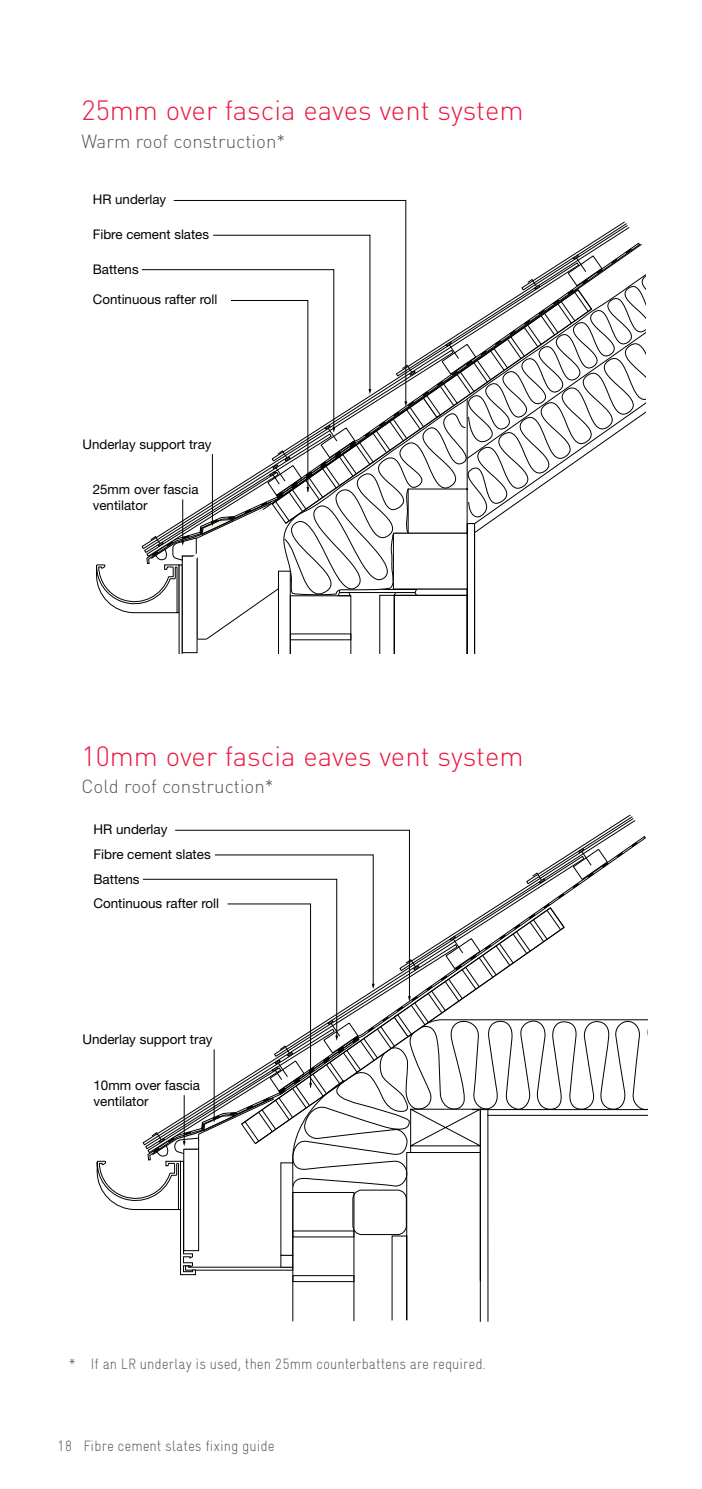
<style>
.page{position:relative;width:702px;height:1489px;background:#fff}
.page>*{position:absolute;margin:0;border:0;box-sizing:border-box;transform-origin:0 0}
.t1{font:300 27.5px "DIN Pro";color:#ed1844}
.t2{font:300 18.75px "DIN Pro";color:#58595b}
.t3{font:300 15px "Gravur Condensed";color:#5b6063}
.t4{font:13.5px/25px "Helvetica Neue";color:#000}
.t5{font:13.25px/16px "Helvetica Neue";color:#000}
</style>
<div class="page">
<svg style="left:173px;top:200px;width:233px;height:21px"></svg>
<svg style="left:292px;top:1275px;width:196px;height:47px"></svg>
<hr style="left:487px;top:1114px;width:160px;height:1px;background:#000">
<svg style="left:96px;top:814px;width:540px;height:461px"></svg>
<svg style="left:96px;top:221px;width:549px;height:432px"></svg>
<h1 class="t1" style="left:81px;top:92px;width:443px">25mm over fascia eaves vent system</h1>
<h2 class="t2" style="left:81px;top:128px;width:205px">Warm roof construction*</h2>
<p class="t5" style="left:93px;top:192px;width:75px">HR underlay</p>
<p class="t5" style="left:93px;top:227px;width:118px">Fibre cement slates</p>
<p class="t5" style="left:93px;top:262px;width:47px">Battens</p>
<p class="t5" style="left:93px;top:292px;width:126px">Continuous rafter roll</p>
<p class="t5" style="left:82px;top:437px;width:130px">Underlay support tray</p>
<p class="t5" style="left:93px;top:482px;width:107px">25mm over fascia ventilator</p>
<h1 class="t1" style="left:81px;top:736px;width:443px">10mm over fascia eaves vent system</h1>
<h2 class="t2" style="left:81px;top:773px;width:194px">Cold roof construction*</h2>
<p class="t4" style="left:93px;top:817px;width:119px">HR underlay<br>Fibre cement slates</p>
<p class="t4" style="left:93px;top:868px;width:127px;line-height:23.8px">Battens<br>Continuous rafter roll</p>
<p class="t4" style="left:82px;top:1027px;width:132px">Underlay support tray</p>
<p class="t4" style="left:93px;top:1077px;width:108px;line-height:16px">10mm over fascia ventilator</p>
<p class="t3" style="left:69px;top:1354px;width:418px">* If an LR underlay is used, then 25mm counterbattens are required.</p>
<p class="t3" style="left:57px;top:1437px;width:220px">18 Fibre cement slates fixing guide</p>
</div>
